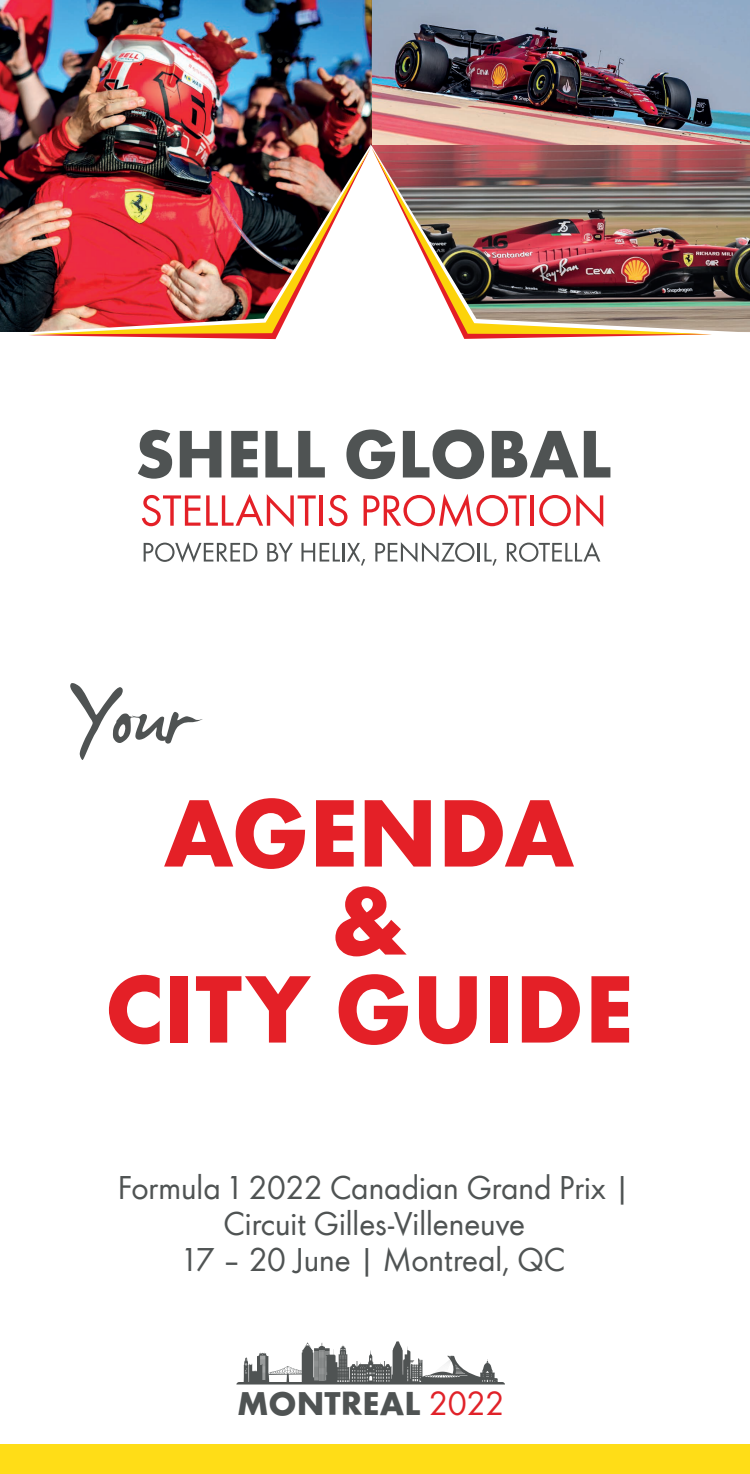
<style>
.page{position:relative;width:750px;height:1474px;background:#fff}
.page>*{position:absolute;margin:0;border:0;box-sizing:border-box;transform-origin:0 0}
.t1{font:700 88px/88px "Shell";color:#e42027;text-align:center}
.t2{font:700 30.5px "Shell";color:#4f5353}
.t3{font:30px/36px "Shell";color:#4f5353;text-align:center}
.s1{font-weight:400;color:#e02229}
</style>
<div class="page">
<img style="left:0;top:0;width:750px;height:144px">
<div style="left:0;top:1445px;width:750px;height:29px;background:#ffdd17"></div>
<svg style="left:236px;top:1341px;width:269px;height:43px"></svg>
<svg style="left:138px;top:430px;width:34px;height:49px"></svg>
<svg style="left:180px;top:431px;width:41px;height:46px"></svg>
<svg style="left:231px;top:431px;width:27px;height:46px"></svg>
<svg style="left:265px;top:431px;width:27px;height:46px"></svg>
<svg style="left:298px;top:431px;width:27px;height:46px"></svg>
<svg style="left:346px;top:429px;width:49px;height:50px"></svg>
<svg style="left:403px;top:430px;width:81px;height:49px"></svg>
<svg style="left:492px;top:431px;width:86px;height:46px"></svg>
<svg style="left:584px;top:431px;width:26px;height:46px"></svg>
<svg style="left:142px;top:494px;width:174px;height:33px"></svg>
<hr style="left:320px;top:495px;width:3px;height:31px;background:#e42027">
<svg style="left:329px;top:495px;width:18px;height:31px"></svg>
<svg style="left:364px;top:494px;width:162px;height:33px"></svg>
<hr style="left:530px;top:495px;width:4px;height:31px;background:#e42027">
<svg style="left:539px;top:494px;width:64px;height:33px"></svg>
<svg style="left:144px;top:542px;width:113px;height:20px"></svg>
<svg style="left:267px;top:543px;width:26px;height:19px"></svg>
<svg style="left:301px;top:543px;width:64px;height:23px"></svg>
<svg style="left:375px;top:542px;width:122px;height:24px"></svg>
<svg style="left:507px;top:542px;width:93px;height:20px"></svg>
<svg style="left:70px;top:683px;width:133px;height:77px"></svg>
<img style="left:0;top:144px;width:368px;height:196px">
<img style="left:368px;top:144px;width:382px;height:188px">
<svg style="left:28px;top:334px;width:340px;height:5px"></svg>
<img style="left:28px;top:148px;width:342px;height:186px">
<svg style="left:462px;top:334px;width:249px;height:5px"></svg>
<img style="left:372px;top:148px;width:340px;height:186px">
<h1 class="t1" style="left:105px;top:782px;width:530px">AGENDA<br>&amp;<br>CITY GUIDE</h1>
<p class="t3" style="left:118px;top:1168px;width:515px">Formula 1 2022 Canadian Grand Prix |<br>Circuit Gilles-Villeneuve<br>17 – 20 June | Montreal, QC</p>
<p class="t2" style="left:237px;top:1378px;width:268px">MONTREAL <span class="s1">2022</span></p>
</div>
